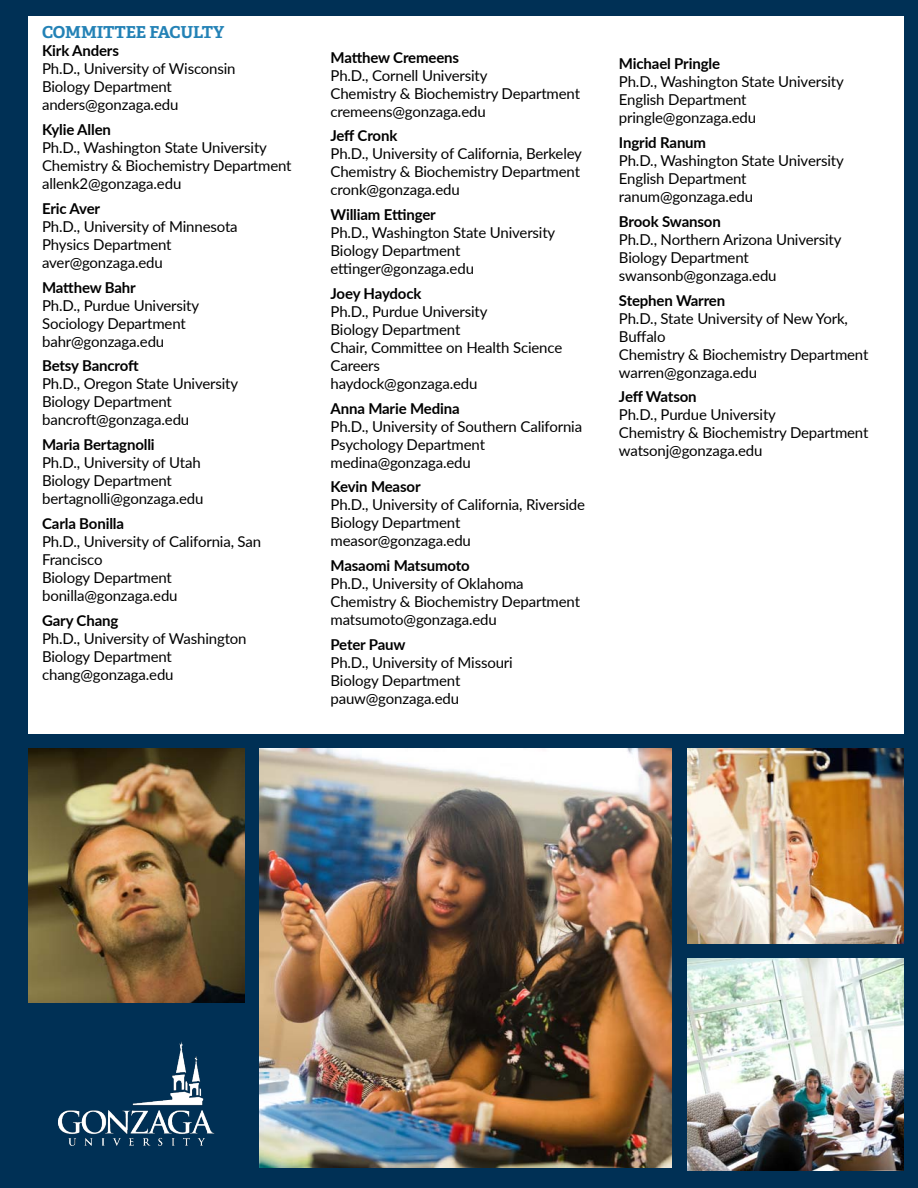
<style>
.page{position:relative;width:918px;height:1188px;background:#003055}
.page>*{position:absolute;margin:0;border:0;box-sizing:border-box;transform-origin:0 0}
.t1{font:700 16.5px "Adelle";letter-spacing:-.01em;color:#2382b6}
.t2{font:15px/18px "Lato";letter-spacing:-.01em;color:#000}
.t3{font:700 15px "Lato";letter-spacing:-.01em;color:#000}
</style>
<div class="page">
<div style="left:28px;top:16px;width:875px;height:717px;background:#fff"></div>
<img style="left:28px;top:748px;width:216px;height:255px">
<img style="left:260px;top:748px;width:412px;height:420px">
<img style="left:58px;top:1041px;width:157px;height:105px">
<img style="left:687px;top:958px;width:216px;height:213px">
<img style="left:687px;top:748px;width:216px;height:196px">
<p class="t1" style="left:42px;top:22px;width:184px">COMMITTEE FACULTY</p>
<p class="t3" style="left:42px;top:40px;width:78px">Kirk Anders</p>
<p class="t2" style="left:42px;top:59px;width:195px">Ph.D., University of Wisconsin<br>Biology Department anders@gonzaga.edu</p>
<p class="t3" style="left:42px;top:119px;width:70px">Kylie Allen</p>
<p class="t2" style="left:42px;top:138px;width:251px">Ph.D., Washington State University<br>Chemistry &amp; Biochemistry Department allenk2@gonzaga.edu</p>
<p class="t3" style="left:42px;top:197px;width:60px">Eric Aver</p>
<p class="t2" style="left:42px;top:217px;width:197px">Ph.D., University of Minnesota<br>Physics Department aver@gonzaga.edu</p>
<p class="t3" style="left:42px;top:276px;width:95px">Matthew Bahr</p>
<p class="t2" style="left:42px;top:295px;width:159px">Ph.D., Purdue University<br>Sociology Department bahr@gonzaga.edu</p>
<p class="t3" style="left:42px;top:355px;width:98px">Betsy Bancroft</p>
<p class="t2" style="left:42px;top:374px;width:198px">Ph.D., Oregon State University<br>Biology Department bancroft@gonzaga.edu</p>
<p class="t3" style="left:42px;top:434px;width:114px">Maria Bertagnolli</p>
<p class="t2" style="left:42px;top:453px;width:163px">Ph.D., University of Utah<br>Biology Department bertagnolli@gonzaga.edu</p>
<p class="t3" style="left:42px;top:512px;width:83px">Carla Bonilla</p>
<p class="t2" style="left:42px;top:532px;width:221px">Ph.D., University of California, San<br>Francisco<br>Biology Department bonilla@gonzaga.edu</p>
<p class="t3" style="left:42px;top:609px;width:78px">Gary Chang</p>
<p class="t2" style="left:42px;top:628px;width:206px">Ph.D., University of Washington<br>Biology Department chang@gonzaga.edu</p>
<p class="t3" style="left:331px;top:46px;width:130px">Matthew Cremeens</p>
<p class="t2" style="left:331px;top:66px;width:251px">Ph.D., Cornell University<br>Chemistry &amp; Biochemistry Department cremeens@gonzaga.edu</p>
<p class="t3" style="left:331px;top:125px;width:68px">Jeff Cronk</p>
<p class="t2" style="left:331px;top:144px;width:253px">Ph.D., University of California, Berkeley<br>Chemistry &amp; Biochemistry Department cronk@gonzaga.edu</p>
<p class="t3" style="left:331px;top:204px;width:107px">William Ettinger</p>
<p class="t2" style="left:331px;top:223px;width:226px">Ph.D., Washington State University<br>Biology Department ettinger@gonzaga.edu</p>
<p class="t3" style="left:331px;top:282px;width:92px">Joey Haydock</p>
<p class="t2" style="left:331px;top:302px;width:233px">Ph.D., Purdue University<br>Biology Department<br>Chair, Committee on Health Science<br>Careers<br>haydock@gonzaga.edu</p>
<p class="t3" style="left:331px;top:397px;width:131px">Anna Marie Medina</p>
<p class="t2" style="left:331px;top:417px;width:253px">Ph.D., University of Southern California<br>Psychology Department medina@gonzaga.edu</p>
<p class="t3" style="left:331px;top:476px;width:92px">Kevin Measor</p>
<p class="t2" style="left:331px;top:495px;width:256px">Ph.D., University of California, Riverside<br>Biology Department measor@gonzaga.edu</p>
<p class="t3" style="left:331px;top:555px;width:141px">Masaomi Matsumoto</p>
<p class="t2" style="left:331px;top:574px;width:251px">Ph.D., University of Oklahoma<br>Chemistry &amp; Biochemistry Department matsumoto@gonzaga.edu</p>
<p class="t3" style="left:331px;top:633px;width:77px">Peter Pauw</p>
<p class="t2" style="left:331px;top:653px;width:184px">Ph.D., University of Missouri<br>Biology Department pauw@gonzaga.edu</p>
<p class="t3" style="left:619px;top:53px;width:103px">Michael Pringle</p>
<p class="t2" style="left:619px;top:72px;width:226px">Ph.D., Washington State University<br>English Department pringle@gonzaga.edu</p>
<p class="t3" style="left:619px;top:132px;width:89px">Ingrid Ranum</p>
<p class="t2" style="left:619px;top:151px;width:226px">Ph.D., Washington State University<br>English Department ranum@gonzaga.edu</p>
<p class="t3" style="left:619px;top:210px;width:103px">Brook Swanson</p>
<p class="t2" style="left:619px;top:230px;width:224px">Ph.D., Northern Arizona University<br>Biology Department swansonb@gonzaga.edu</p>
<p class="t3" style="left:619px;top:289px;width:108px">Stephen Warren</p>
<p class="t2" style="left:619px;top:309px;width:251px">Ph.D., State University of New York,<br>Buffalo<br>Chemistry &amp; Biochemistry Department warren@gonzaga.edu</p>
<p class="t3" style="left:619px;top:386px;width:79px">Jeff Watson</p>
<p class="t2" style="left:619px;top:405px;width:251px">Ph.D., Purdue University<br>Chemistry &amp; Biochemistry Department watsonj@gonzaga.edu</p>
</div>
